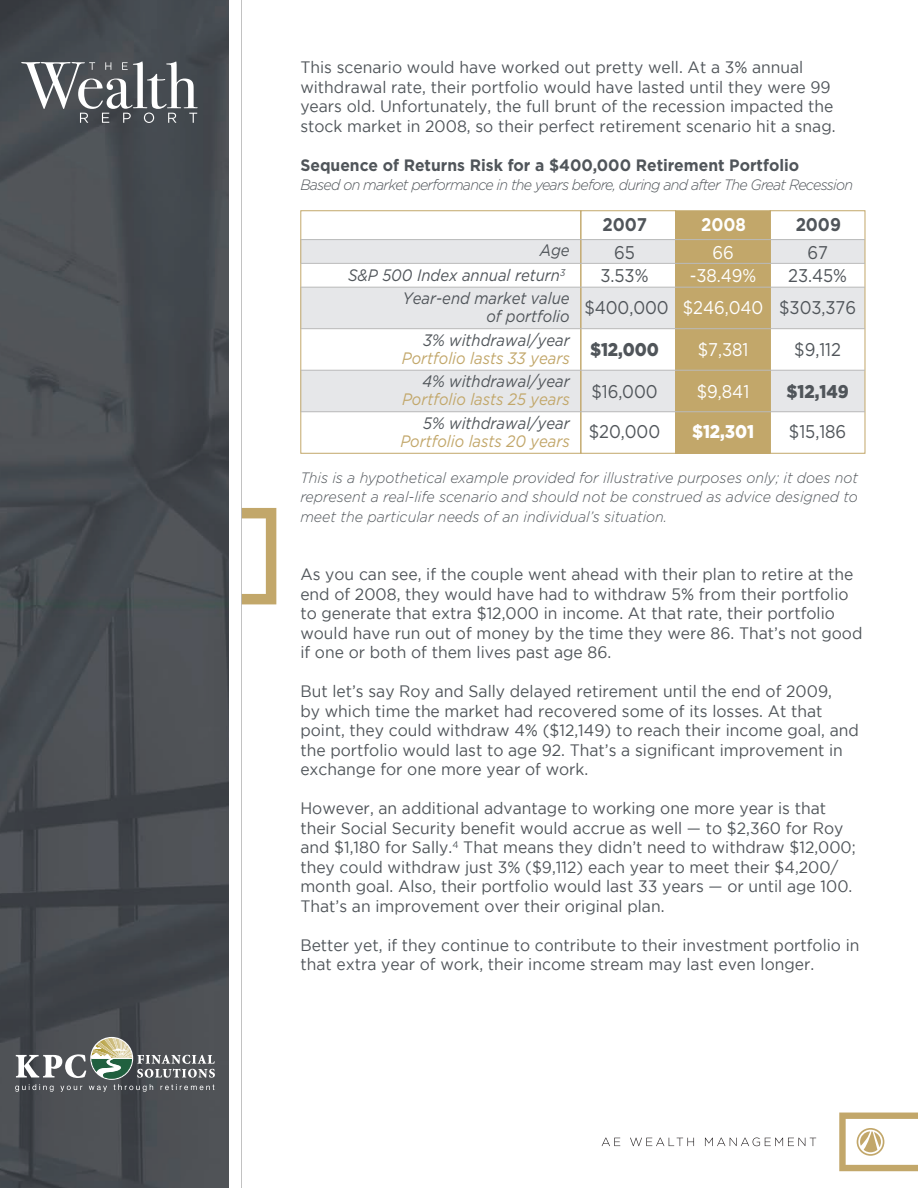
<style>
.page{position:relative;width:918px;height:1188px;background:#fff}
.page>*{position:absolute;margin:0;border:0;box-sizing:border-box;transform-origin:0 0}
.t1{font:18.45px/32.1px "Gotham";letter-spacing:-.005em;color:#50555a;scale:.9 1}
.t2{font:18.45px "Gotham";letter-spacing:-.005em;color:#fff;scale:.9 1}
.t3{font:900 18.45px "Gotham";letter-spacing:-.005em;color:#50555a;scale:.9 1}
.t4{font:700 18.45px "Gotham";letter-spacing:-.005em;color:#50555a;scale:.9 1}
.t5{font:900 18.45px "Gotham";color:#fff;scale:.9 1}
.t6{font:700 18.45px "Gotham";color:#fff;scale:.9 1}
.t7{font:16.5px/19.5px "Gotham";color:#50555a;scale:.95 1}
.t8{font:italic 16.5px/25.3px "Gotham";color:#50555a;text-align:right;scale:.9 1}
.t9{font:italic 16.5px "Gotham";color:#c2a76a;scale:.9 1}
.t10{font:700 16.5px "Gotham";color:#50555a;scale:.95 1}
.t11{font:italic 300 15px/19.5px "Gotham";letter-spacing:-.05em;color:#50555a;text-align:justify;scale:.95 1}
.s1{color:#fff}
</style>
<div class="page">
<svg style="left:242px;top:508px;width:34px;height:96px"></svg>
<hr style="left:240px;top:0;width:2px;height:1188px;background:#bababa">
<img style="left:0;top:0;width:229px;height:1188px">
<svg style="left:21px;top:61px;width:177px;height:62px"></svg>
<svg style="left:839px;top:1113px;width:79px;height:58px"></svg>
<svg style="left:602px;top:1138px;width:18px;height:8px"></svg>
<svg style="left:630px;top:1138px;width:64px;height:8px"></svg>
<svg style="left:705px;top:1138px;width:111px;height:8px"></svg>
<svg style="left:15px;top:1038px;width:200px;height:54px;background:#6f7372"></svg>
<div style="left:301px;top:240px;width:564px;height:23px;background:#e6e7e9"></div>
<div style="left:301px;top:287px;width:564px;height:42px;background:#e6e7e9"></div>
<div style="left:301px;top:370px;width:564px;height:42px;background:#e6e7e9"></div>
<div style="left:676px;top:211px;width:94px;height:242px;background:#c2a76a"></div>
<div style="left:675px;top:210px;width:96px;height:244px;border:1px solid #c2a76a"></div>
<div style="left:770px;top:210px;width:95px;height:244px;border:1px solid #c2a76a"></div>
<div style="left:580px;top:210px;width:96px;height:244px;border:1px solid #c2a76a"></div>
<div style="left:300px;top:210px;width:281px;height:244px;border:1px solid #c2a76a"></div>
<hr style="left:301px;top:239px;width:564px;height:1px;background:#bababa">
<hr style="left:301px;top:263px;width:564px;height:1px;background:#bababa">
<hr style="left:301px;top:287px;width:564px;height:1px;background:#bababa">
<hr style="left:301px;top:328px;width:564px;height:1px;background:#bababa">
<hr style="left:301px;top:370px;width:564px;height:1px;background:#bababa">
<hr style="left:301px;top:411px;width:564px;height:1px;background:#bababa">
<p class="t7" style="left:300px;top:58px;width:565px">This scenario would have worked out pretty well. At a 3% annual withdrawal rate, their portfolio would have lasted until they were 99 years old. Unfortunately, the full brunt of the recession impacted the stock market in 2008, so their perfect retirement scenario hit a snag.</p>
<p class="t10" style="left:300px;top:154px;width:527px">Sequence of Returns Risk for a $400,000 Retirement Portfolio</p>
<p class="t11" style="left:300px;top:175px;width:583px">Based on market performance in the years before, during and after The Great Recession</p>
<p class="t8" style="left:348px;top:237px;width:248px">Age<br>S&amp;P 500 Index annual return<sup>3</sup></p>
<p class="t8" style="left:403px;top:289px;width:187px;line-height:17.9px">Year-end market value of portfolio</p>
<p class="t8" style="left:423px;top:327px;width:164px">3% withdrawal/year</p>
<p class="t9" style="left:402px;top:347px;width:188px">Portfolio lasts 33 years</p>
<p class="t8" style="left:422px;top:368px;width:165px">4% withdrawal/year</p>
<p class="t9" style="left:402px;top:389px;width:188px">Portfolio lasts 25 years</p>
<p class="t8" style="left:423px;top:410px;width:164px">5% withdrawal/year</p>
<p class="t9" style="left:400px;top:430px;width:190px">Portfolio lasts 20 years</p>
<p class="t4" style="left:603px;top:213px;width:51px">2007</p>
<p class="t6" style="left:701px;top:213px;width:51px">2008</p>
<p class="t4" style="left:796px;top:213px;width:52px">2009</p>
<p class="t1" style="left:614px;top:236px;width:25px">65</p>
<p class="t2" style="left:712px;top:240px;width:25px">66</p>
<p class="t1" style="left:807px;top:236px;width:24px">67</p>
<p class="t1" style="left:601px;top:259px;width:55px">3.53%</p>
<p class="t2" style="left:690px;top:264px;width:76px">-38.49%</p>
<p class="t1" style="left:584px;top:259px;width:303px;text-indent:204px">23.45% $400,000 <span class="s1">$246,040</span> $303,376</p>
<p class="t3" style="left:590px;top:337px;width:78px">$12,000</p>
<p class="t2" style="left:698px;top:338px;width:58px">$7,381</p>
<p class="t1" style="left:794px;top:333px;width:53px">$9,112</p>
<p class="t1" style="left:591px;top:375px;width:75px">$16,000</p>
<p class="t2" style="left:697px;top:380px;width:60px">$9,841</p>
<p class="t3" style="left:787px;top:379px;width:70px">$12,149</p>
<p class="t1" style="left:589px;top:415px;width:81px">$20,000</p>
<p class="t5" style="left:692px;top:418px;width:70px">$12,301</p>
<p class="t1" style="left:789px;top:415px;width:65px">$15,186</p>
<p class="t11" style="left:300px;top:468px;width:589px">This is a hypothetical example provided for illustrative purposes only; it does not represent a real-life scenario and should not be construed as advice designed to meet the particular needs of an individual’s situation.</p>
<p class="t7" style="left:300px;top:565px;width:593px">As you can see, if the couple went ahead with their plan to retire at the end of 2008, they would have had to withdraw 5% from their portfolio to generate that extra $12,000 in income. At that rate, their portfolio would have run out of money by the time they were 86. That’s not good if one or both of them lives past age 86.</p>
<p class="t7" style="left:300px;top:682px;width:589px">But let’s say Roy and Sally delayed retirement until the end of 2009,<br>by which time the market had recovered some of its losses. At that point, they could withdraw 4% ($12,149) to reach their income goal, and the portfolio would last to age 92. That’s a significant improvement in exchange for one more year of work.</p>
<p class="t7" style="left:300px;top:799px;width:586px">However, an additional advantage to working one more year is that their Social Security benefit would accrue as well — to $2,360 for Roy and $1,180 for Sally.<sup>4</sup> That means they didn’t need to withdraw $12,000; they could withdraw just 3% ($9,112) each year to meet their $4,200/ month goal. Also, their portfolio would last 33 years — or until age 100.<br>That’s an improvement over their original plan.</p>
<p class="t7" style="left:300px;top:935px;width:590px">Better yet, if they continue to contribute to their investment portfolio in that extra year of work, their income stream may last even longer.</p>
</div>
